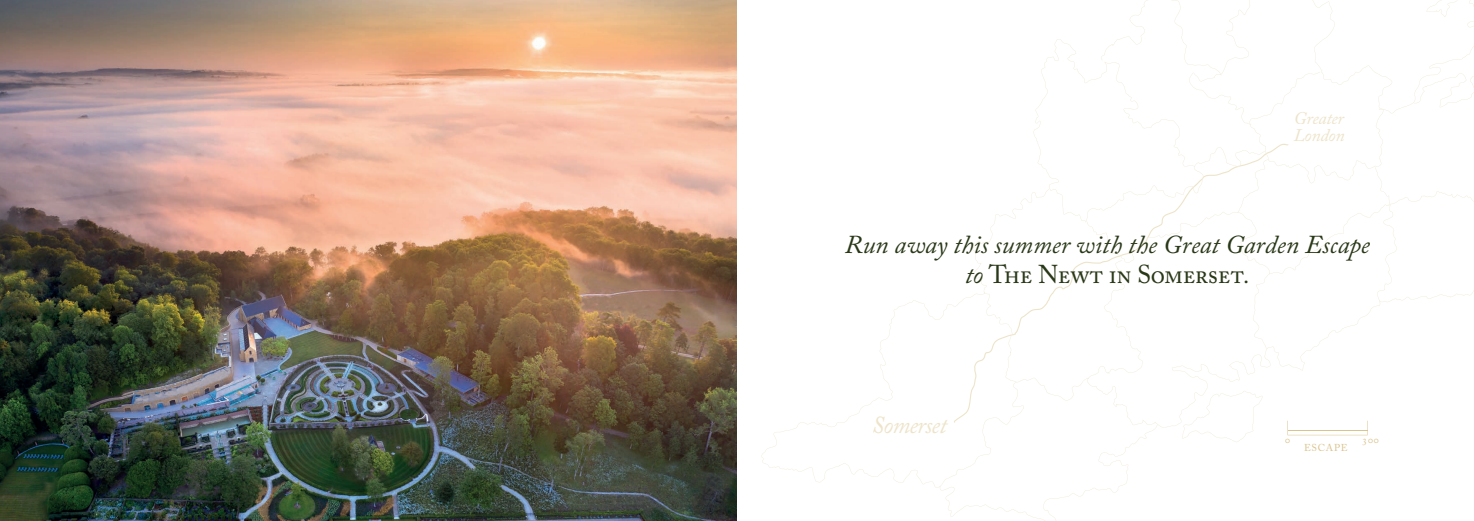
<style>
.page{position:relative;width:1474px;height:521px;background:#fff}
.page>*{position:absolute;margin:0;border:0;box-sizing:border-box;transform-origin:0 0}
.t1{font:italic 25.64px/29.5px "Adobe Caslon Pro";color:#293817;text-align:center}
.t2{font:italic 24.32px "Adobe Caslon Pro";letter-spacing:-.03em;color:#ede4c9}
.t3{font:italic 17.68px/17.7px "Adobe Caslon Pro";letter-spacing:-.01em;color:#ede4c9}
.t4{font:9.97px "Adobe Caslon Pro";letter-spacing:.08em;color:#dac48d}
.s1{font-style:normal}
</style>
<div class="page">
<img style="left:0;top:0;width:737px;height:521px">
<svg style="left:761px;top:300px;width:178px;height:188px"></svg>
<svg style="left:939px;top:0;width:534px;height:521px"></svg>
<p class="t3" style="left:1293px;top:109px;width:52px">Greater<br>London</p>
<p class="t1" style="left:844px;top:229px;width:526px">Run away this summer with the Great Garden Escape to <span class="s1">The Newt in Somerset</span>.</p>
<p class="t2" style="left:871px;top:410px;width:77px">Somerset</p>
<p class="t4" style="left:1285px;top:434px;width:6px">0</p>
<p class="t4" style="left:1362px;top:434px;width:18px">300</p>
<p class="t4" style="left:1303px;top:441px;width:45px">ESCAPE</p>
</div>
